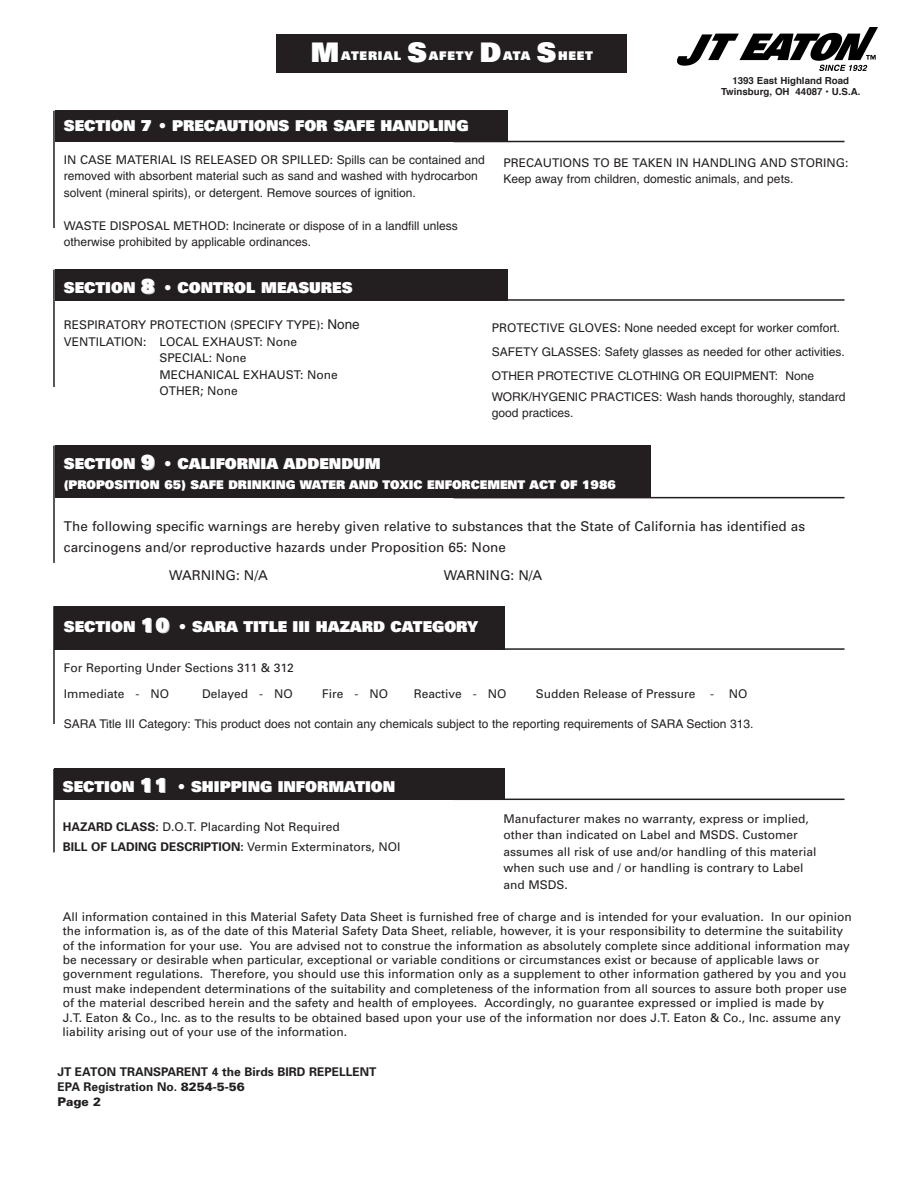
<style>
.page{position:relative;width:918px;height:1188px;background:#fff}
.page>*{position:absolute;margin:0;border:0;box-sizing:border-box;transform-origin:0 0}
.t1{font:900 27px "Univers";color:#fff}
.t2{font:900 15px "Univers";color:#fff}
.t3{font:13.5px/21px "Univers";color:#231f20}
.t4{font:12px/14.4px "Univers";color:#231f20}
.t5{font:12px/16.5px "Helvetica";color:#231f20}
.t6{font:900 12px "Univers";color:#fff}
.t7{font:700 12px/15px "Univers";color:#231f20}
.t8{font:900 12px "Univers";letter-spacing:.07em;color:#fff}
.t9{font:700 9.75px/11.7px "Helvetica";color:#231f20;text-align:center}
.s1{color:#ccc}
.s2{font-family:"Helvetica"}
.s3{font-family:"Univers"}
.s4{font-size:19.5px}
.s5{font-family:"Helvetica";font-size:13.5px}
.s6{font-weight:700}
.s7{font-weight:900}
</style>
<div class="page">
<div style="left:55px;top:769px;width:450px;height:31px;background:#231f20"></div>
<hr style="left:53px;top:769px;width:2px;height:83px;background:#231f20">
<hr style="left:453px;top:799px;width:392px;height:1px;background:#231f20">
<div style="left:277px;top:34px;width:350px;height:38px;background:#231f20"></div>
<div style="left:55px;top:111px;width:453px;height:31px;background:#231f20"></div>
<hr style="left:53px;top:111px;width:2px;height:117px;background:#231f20">
<hr style="left:453px;top:141px;width:392px;height:1px;background:#231f20">
<div style="left:55px;top:270px;width:453px;height:31px;background:#231f20"></div>
<hr style="left:53px;top:270px;width:2px;height:117px;background:#231f20">
<hr style="left:453px;top:299px;width:392px;height:2px;background:#231f20">
<div style="left:55px;top:446px;width:596px;height:52px;background:#231f20"></div>
<hr style="left:53px;top:446px;width:2px;height:117px;background:#231f20">
<hr style="left:453px;top:497px;width:392px;height:1px;background:#231f20">
<div style="left:55px;top:606px;width:450px;height:44px;background:#231f20"></div>
<hr style="left:53px;top:606px;width:2px;height:118px;background:#231f20">
<hr style="left:453px;top:648px;width:392px;height:2px;background:#231f20">
<img style="left:678px;top:28px;width:199px;height:43px">
<h1 class="t1" style="left:311px;top:43px;width:30px">M</h1>
<p class="t8" style="left:341px;top:52px;width:61px">ATERIAL</p>
<h1 class="t1" style="left:408px;top:43px;width:21px">S</h1>
<p class="t6" style="left:429px;top:52px;width:46px">AFETY</p>
<h1 class="t1" style="left:480px;top:43px;width:23px">D</h1>
<p class="t6" style="left:503px;top:52px;width:29px">ATA</p>
<h1 class="t1" style="left:537px;top:43px;width:21px">S</h1>
<p class="t6" style="left:558px;top:52px;width:36px">HEET</p>
<p class="t9" style="left:721px;top:75px;width:141px">1393 East Highland Road<br>Twinsburg, OH 44087 • U.S.A.</p>
<p class="t2" style="left:64px;top:120px;width:406px">SECTION <span class="s1">7</span> • PRECAUTIONS FOR SAFE HANDLING</p>
<p class="t4" style="left:64px;top:153px;width:422px">IN CASE MATERIAL IS RELEASED OR SPILLED: <span class="s2">Spills can be contained and</span></p>
<p class="t5" style="left:64px;top:169px;width:416px">removed with absorbent material such as sand and washed with hydrocarbon solvent (mineral spirits), or detergent. Remove sources of ignition.</p>
<p class="t5" style="left:64px;top:218px;width:396px"><span class="s3">WASTE DISPOSAL METHOD:</span> Incinerate or dispose of in a landfill unless otherwise prohibited by applicable ordinances.</p>
<p class="t4" style="left:504px;top:156px;width:346px">PRECAUTIONS TO BE TAKEN IN HANDLING AND STORING:</p>
<p class="t5" style="left:504px;top:172px;width:291px">Keep away from children, domestic animals, and pets.</p>
<p class="t2" style="left:64px;top:282px;width:290px">SECTION <span class="s4">8</span> • CONTROL MEASURES</p>
<p class="t4" style="left:64px;top:319px;width:297px">RESPIRATORY PROTECTION (SPECIFY TYPE): <span class="s5">None</span></p>
<p class="t4" style="left:64px;top:335px;width:235px">VENTILATION: LOCAL EXHAUST: None</p>
<p class="t4" style="left:159px;top:352px;width:89px">SPECIAL: None</p>
<p class="t4" style="left:159px;top:368px;width:180px">MECHANICAL EXHAUST: None</p>
<p class="t4" style="left:159px;top:385px;width:80px">OTHER; None</p>
<p class="t5" style="left:492px;top:317px;width:355px;line-height:24px"><span class="s3">PROTECTIVE GLOVES:</span> None needed except for worker comfort.<br>SAFETY GLASSES: Safety glasses as needed for other activities.<br>OTHER PROTECTIVE CLOTHING OR EQUIPMENT: None</p>
<p class="t5" style="left:492px;top:390px;width:355px">WORK/HYGENIC PRACTICES: Wash hands thoroughly, standard good practices.</p>
<p class="t2" style="left:64px;top:458px;width:318px">SECTION <span class="s4">9</span> • CALIFORNIA ADDENDUM</p>
<p class="t6" style="left:64px;top:480px;width:554px">(PROPOSITION 65) SAFE DRINKING WATER AND TOXIC ENFORCEMENT ACT OF 1986</p>
<p class="t3" style="left:64px;top:517px;width:743px">The following specific warnings are hereby given relative to substances that the State of California has identified as carcinogens and/or reproductive hazards under Proposition 65: None</p>
<p class="t3" style="left:169px;top:566px;width:100px">WARNING: N/A</p>
<p class="t3" style="left:444px;top:566px;width:100px">WARNING: N/A</p>
<p class="t2" style="left:64px;top:622px;width:416px">SECTION <span class="s4">10</span> • SARA TITLE III HAZARD CATEGORY</p>
<p class="t4" style="left:64px;top:657px;width:232px;line-height:25.3px">For Reporting Under Sections 311 &amp; 312<br>Immediate - NO</p>
<p class="t4" style="left:202px;top:687px;width:92px">Delayed - NO</p>
<p class="t4" style="left:322px;top:687px;width:68px">Fire - NO</p>
<p class="t4" style="left:414px;top:687px;width:94px">Reactive - NO</p>
<p class="t4" style="left:536px;top:687px;width:213px">Sudden Release of Pressure - NO</p>
<p class="t5" style="left:64px;top:716px;width:691px">SARA Title III Category: This product does not contain any chemicals subject to the reporting requirements of SARA Section 313.</p>
<p class="t2" style="left:63px;top:781px;width:334px">SECTION <span class="s4">11</span> • SHIPPING INFORMATION</p>
<p class="t4" style="left:63px;top:819px;width:339px;line-height:19.5px"><span class="s6">HAZARD CLASS:</span> D.O.T. Placarding Not Required<br><span class="s6">BILL OF LADING DESCRIPTION:</span> Vermin Exterminators, NOI</p>
<p class="t4" style="left:504px;top:811px;width:314px;line-height:16.5px">Manufacturer makes no warranty, express or implied, other than indicated on Label and MSDS. Customer assumes all risk of use and/or handling of this material when such use and / or handling is contrary to Label and MSDS.</p>
<p class="t4" style="left:63px;top:910px;width:791px">All information contained in this Material Safety Data Sheet is furnished free of charge and is intended for your evaluation. In our opinion the information is, as of the date of this Material Safety Data Sheet, reliable, however, it is your responsibility to determine the suitability of the information for your use. You are advised not to construe the information as absolutely complete since additional information may be necessary or desirable when particular, exceptional or variable conditions or circumstances exist or because of applicable laws or government regulations. Therefore, you should use this information only as a supplement to other information gathered by you and you must make independent determinations of the suitability and completeness of the information from all sources to assure both proper use of the material described herein and the safety and health of employees. Accordingly, no guarantee expressed or implied is made by<br>J.T. Eaton &amp; Co., Inc. as to the results to be obtained based upon your use of the information nor does J.T. Eaton &amp; Co., Inc. assume any liability arising out of your use of the information.</p>
<p class="t7" style="left:58px;top:1065px;width:320px">JT EATON TRANSPARENT 4 the Birds BIRD REPELLENT<br>EPA Registration No. <span class="s7">8254-5-56<br>Page 2</span></p>
</div>
